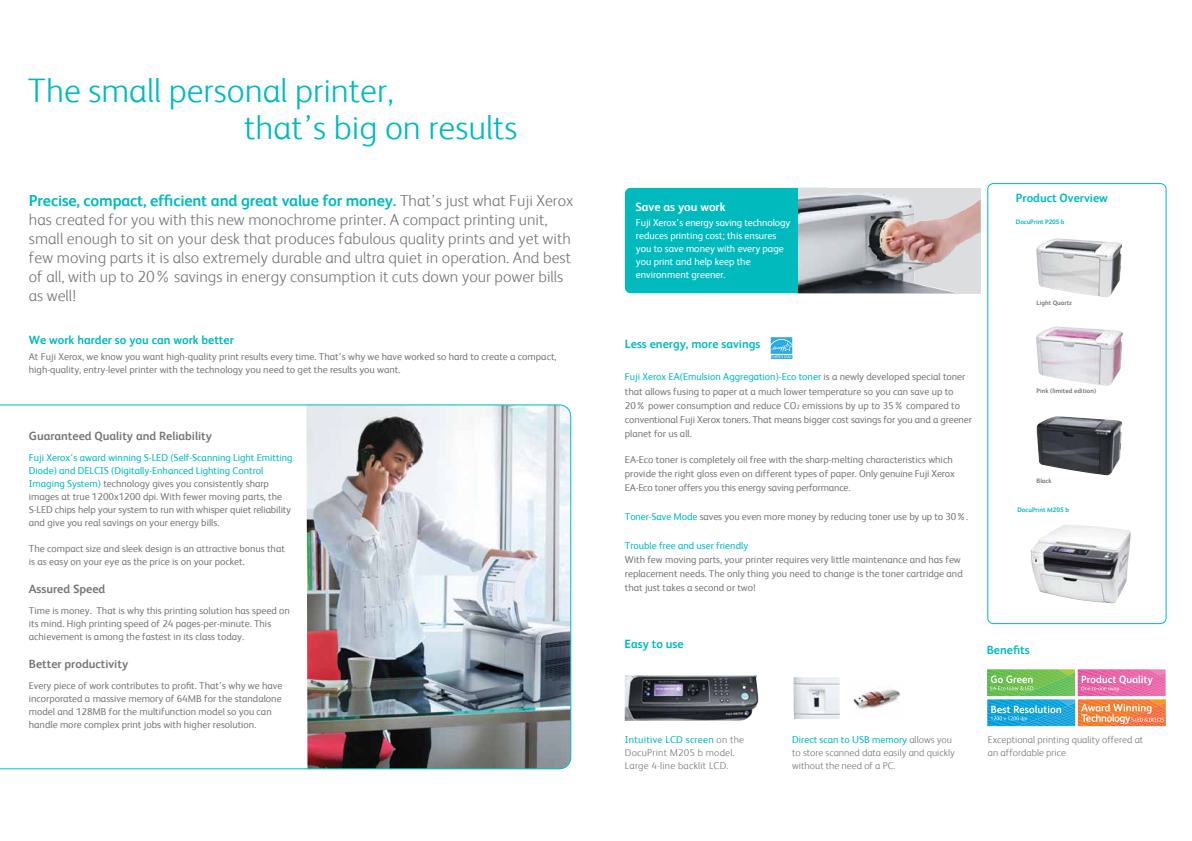
<style>
.page{position:relative;width:1192px;height:841px;background:#fff}
.page>*{position:absolute;margin:0;border:0;box-sizing:border-box;transform-origin:0 0}
.t1{font:300 34px/37px "Xerox Sans";color:#00babe}
.t2{font:300 16px/19px "Xerox Sans";letter-spacing:.005em;color:#77787b}
.t3{font:700 12px "Xerox Sans";color:#00babe}
.t4{font:700 12px "Xerox Sans";color:#77787b}
.t5{font:700 12px "Xerox Sans";color:#fff}
.t6{font:10px/13px "Xerox Sans";color:#77787b}
.t7{font:300 10px/13px "Xerox Sans";color:#77787b}
.t8{font:10px/13px "Xerox Sans";color:#fff}
.t9{font:300 10px/13px "Xerox Sans";letter-spacing:.025em;color:#77787b}
.t10{font:10px "Xerox Sans";color:#00babe}
.t11{font:700 6.5px "Xerox Sans";color:#77787b}
.t12{font:700 6.5px "Xerox Sans";letter-spacing:-.005em;color:#00babe}
.s1{font-weight:700;color:#00babe}
.s2{color:#00babe}
.s3{font-size:6px}
.s4{font-weight:400;color:#00babe}
</style>
<div class="page">
<img style="left:1036px;top:238px;width:85px;height:59px">
<img style="left:1031px;top:525px;width:99px;height:78px">
<img style="left:1036px;top:326px;width:86px;height:59px">
<img style="left:1036px;top:416px;width:85px;height:59px">
<div style="left:987px;top:183px;width:179px;height:440px;border:1px solid #00babe;border-radius:6px"></div>
<img style="left:853px;top:689px;width:47px;height:20px">
<div style="left:624px;top:188px;width:208px;height:105px;background:#00babe;border-radius:6px"></div>
<svg style="left:770px;top:337px;width:22px;height:22px"></svg>
<div style="left:797px;top:188px;width:183px;height:105px;background:#dcddde"></div>
<img style="left:797px;top:192px;width:183px;height:101px">
<svg style="left:987px;top:669px;width:179px;height:57px;background:#a9a69b"></svg>
<img style="left:793px;top:677px;width:46px;height:41px">
<img style="left:624px;top:675px;width:134px;height:45px">
<svg style="left:0;top:404px;width:571px;height:365px"></svg>
<h1 class="t1" style="left:244px;top:70px;width:275px;text-indent:-216px">The small personal printer,<br>that’s big on results</h1>
<p class="t2" style="left:29px;top:190px;width:546px"><span class="s1">Precise, compact, efficient and great value for money.</span> That’s just what Fuji Xerox has created for you with this new monochrome printer. A compact printing unit, small enough to sit on your desk that produces fabulous quality prints and yet with few moving parts it is also extremely durable and ultra quiet in operation. And best of all, with up to 20% savings in energy consumption it cuts down your power bills as well!</p>
<p class="t3" style="left:29px;top:332px;width:206px">We work harder so you can work better</p>
<p class="t6" style="left:29px;top:349px;width:529px">At Fuji Xerox, we know you want high-quality print results every time. That’s why we have worked so hard to create a compact, high-quality, entry-level printer with the technology you need to get the results you want.</p>
<p class="t4" style="left:29px;top:427px;width:184px">Guaranteed Quality and Reliability</p>
<p class="t6" style="left:29px;top:450px;width:265px"><span class="s2">Fuji Xerox’s award winning S-LED (Self-Scanning Light Emitting Diode) and DELCIS (Digitally-Enhanced Lighting Control Imaging System)</span> technology gives you consistently sharp images at true 1200x1200 dpi. With fewer moving parts, the S-LED chips help your system to run with whisper quiet reliability and give you real savings on your energy bills.</p>
<p class="t6" style="left:29px;top:541px;width:257px">The compact size and sleek design is an attractive bonus that is as easy on your eye as the price is on your pocket.</p>
<p class="t4" style="left:29px;top:580px;width:78px">Assured Speed</p>
<p class="t6" style="left:29px;top:603px;width:262px">Time is money. That is why this printing solution has speed on its mind. High printing speed of 24 pages-per-minute. This achievement is among the fastest in its class today.</p>
<p class="t4" style="left:29px;top:655px;width:101px">Better productivity</p>
<p class="t6" style="left:29px;top:678px;width:255px">Every piece of work contributes to profit. That’s why we have incorporated a massive memory of 64MB for the standalone model and 128MB for the multifunction model so you can handle more complex print jobs with higher resolution.</p>
<p class="t5" style="left:635px;top:198px;width:92px">Save as you work</p>
<p class="t8" style="left:635px;top:215px;width:156px">Fuji Xerox’s energy saving technology reduces printing cost; this ensures you to save money with every page you print and help keep the environment greener.</p>
<p class="t3" style="left:624px;top:336px;width:137px">Less energy, more savings</p>
<p class="t6" style="left:624px;top:369px;width:348px;line-height:14px"><span class="s2">Fuji Xerox EA(Emulsion Aggregation)-Eco toner</span> is a newly developed special toner that allows fusing to paper at a much lower temperature so you can save up to 20% power consumption and reduce CO<span class="s3">2</span> emissions by up to 35% compared to conventional Fuji Xerox toners. That means bigger cost savings for you and a greener planet for us all.</p>
<p class="t6" style="left:624px;top:451px;width:331px;line-height:14px">EA-Eco toner is completely oil free with the sharp-melting characteristics which provide the right gloss even on different types of paper. Only genuine Fuji Xerox<br>EA-Eco toner offers you this energy saving performance.</p>
<p class="t6" style="left:624px;top:509px;width:345px"><span class="s2">Toner-Save Mode</span> saves you even more money by reducing toner use by up to 30%.</p>
<p class="t10" style="left:624px;top:538px;width:125px">Trouble free and user friendly</p>
<p class="t6" style="left:624px;top:551px;width:339px;line-height:14px">With few moving parts, your printer requires very little maintenance and has few replacement needs. The only thing you need to change is the toner cartridge and that just takes a second or two!</p>
<p class="t3" style="left:1015px;top:189px;width:93px">Product Overview</p>
<p class="t12" style="left:1015px;top:217px;width:50px">DocuPrint P205 b</p>
<p class="t11" style="left:1036px;top:298px;width:37px">Light Quartz</p>
<p class="t11" style="left:1036px;top:386px;width:61px">Pink (limited edition)</p>
<p class="t11" style="left:1036px;top:476px;width:16px">Black</p>
<p class="t12" style="left:1017px;top:505px;width:53px">DocuPrint M205 b</p>
<p class="t3" style="left:624px;top:635px;width:61px">Easy to use</p>
<p class="t3" style="left:986px;top:641px;width:44px">Benefits</p>
<p class="t9" style="left:624px;top:732px;width:121px"><span class="s4">Intuitive LCD screen</span> on the<br>DocuPrint M205 b model.<br>Large 4-line backlit LCD.</p>
<p class="t7" style="left:792px;top:732px;width:164px"><span class="s4">Direct scan to USB memory</span> allows you to store scanned data easily and quickly without the need of a PC.</p>
<p class="t7" style="left:987px;top:732px;width:157px">Exceptional printing quality offered at an affordable price</p>
</div>
